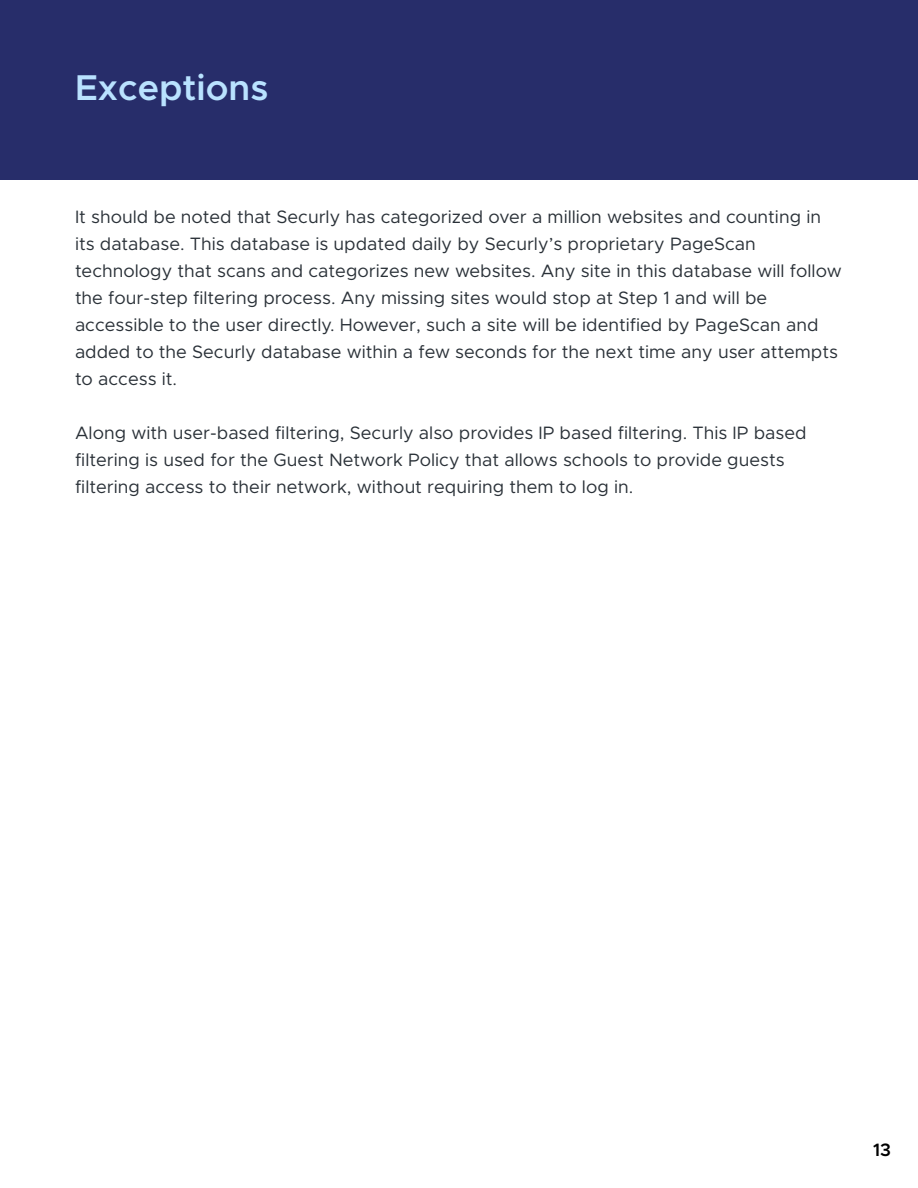
<style>
.page{position:relative;width:918px;height:1188px;background:#fff}
.page>*{position:absolute;margin:0;border:0;box-sizing:border-box;transform-origin:0 0}
.t1{font:600 36px "Metropolis";color:#b9e2ff}
.t2{font:18px/27px "Metropolis";color:#2a3138}
.t3{font:600 18px "Metropolis";color:#000}
</style>
<div class="page">
<div style="left:0;top:0;width:918px;height:180px;background:#272d6a"></div>
<h1 class="t1" style="left:75px;top:65px;width:195px">Exceptions</h1>
<p class="t2" style="left:75px;top:203px;width:768px">It should be noted that Securly has categorized over a million websites and counting in its database. This database is updated daily by Securly’s proprietary PageScan technology that scans and categorizes new websites. Any site in this database will follow the four-step filtering process. Any missing sites would stop at Step 1 and will be accessible to the user directly. However, such a site will be identified by PageScan and added to the Securly database within a few seconds for the next time any user attempts to access it.</p>
<p class="t2" style="left:75px;top:419px;width:733px">Along with user-based filtering, Securly also provides IP based filtering. This IP based filtering is used for the Guest Network Policy that allows schools to provide guests filtering access to their network, without requiring them to log in.</p>
<p class="t3" style="left:873px;top:1138px;width:19px">13</p>
</div>
